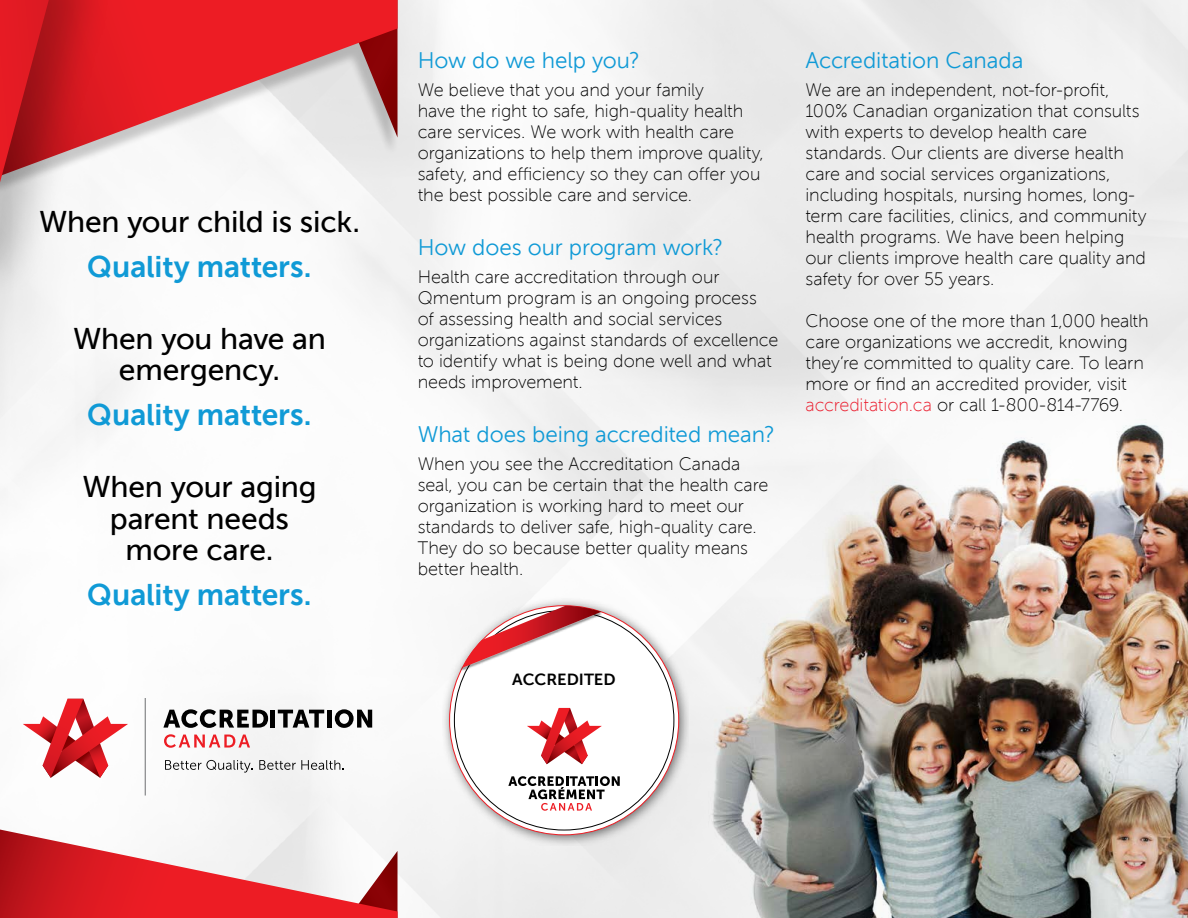
<style>
.page{position:relative;width:1188px;height:918px;background:#fff}
.page>*{position:absolute;margin:0;border:0;box-sizing:border-box;transform-origin:0 0}
.t1{font:30px/31.5px "Museo Sans 500";letter-spacing:-.005em;color:#000;text-align:center}
.t2{font:30px "Museo Sans 700";letter-spacing:-.005em;color:#109ad6}
.t3{font:22.5px "Museo Sans 300";letter-spacing:-.005em;color:#109ad6}
.t4{font:18px/21px "Museo Sans 100";letter-spacing:-.005em;color:#000}
.t5{font:16.2px "Museo Sans 700";color:#000}
.s1{color:#eb1c2d}
</style>
<div class="page">
<img style="left:0;top:0;width:1188px;height:918px">
<img style="left:703px;top:407px;width:485px;height:511px">
<img style="left:442px;top:597px;width:246px;height:249px">
<div style="left:450px;top:606px;width:229px;height:229px;background:#fff;border-radius:50%"></div>
<svg style="left:527px;top:708px;width:75px;height:56px"></svg>
<svg style="left:508px;top:776px;width:112px;height:35px"></svg>
<img style="left:442px;top:597px;width:182px;height:96px">
<svg style="left:462px;top:606px;width:139px;height:62px"></svg>
<svg style="left:0;top:830px;width:398px;height:88px"></svg>
<div style="left:0;top:0;width:398px;height:259px;background:#f9f9f9"></div>
<svg style="left:115px;top:0;width:283px;height:176px"></svg>
<div style="left:0;top:0;width:115px;height:301px;background:#000;opacity:.21"></div>
<svg style="left:0;top:0;width:49px;height:182px;background:#c3232a"></svg>
<svg style="left:23px;top:699px;width:105px;height:79px"></svg>
<svg style="left:163px;top:709px;width:105px;height:19px"></svg>
<hr style="left:271px;top:710px;width:4px;height:18px;background:#000">
<svg style="left:278px;top:710px;width:46px;height:18px"></svg>
<hr style="left:327px;top:710px;width:4px;height:18px;background:#000">
<svg style="left:335px;top:709px;width:37px;height:19px"></svg>
<svg style="left:164px;top:734px;width:86px;height:14px"></svg>
<svg style="left:165px;top:760px;width:88px;height:13px"></svg>
<svg style="left:259px;top:760px;width:85px;height:10px"></svg>
<hr style="left:145px;top:699px;width:1px;height:97px;background:#6d6e71">
<h1 class="t1" style="left:39px;top:206px;width:323px">When your child is sick.</h1>
<h1 class="t2" style="left:87px;top:250px;width:226px">Quality matters.</h1>
<h1 class="t1" style="left:73px;top:323px;width:254px">When you have an emergency.</h1>
<h1 class="t2" style="left:87px;top:398px;width:226px">Quality matters.</h1>
<h1 class="t1" style="left:82px;top:471px;width:236px">When your aging parent needs more care.</h1>
<h1 class="t2" style="left:87px;top:578px;width:226px">Quality matters.</h1>
<p class="t3" style="left:418px;top:49px;width:224px">How do we help you?</p>
<p class="t4" style="left:418px;top:80px;width:348px">We believe that you and your family<br>have the right to safe, high-quality health care services. We work with health care organizations to help them improve quality, safety, and efficiency so they can offer you the best possible care and service.</p>
<p class="t3" style="left:418px;top:235px;width:307px">How does our program work?</p>
<p class="t4" style="left:418px;top:266px;width:362px">Health care accreditation through our Qmentum program is an ongoing process<br>of assessing health and social services organizations against standards of excellence to identify what is being done well and what needs improvement.</p>
<p class="t3" style="left:418px;top:422px;width:359px">What does being accredited mean?</p>
<p class="t4" style="left:418px;top:453px;width:352px">When you see the Accreditation Canada seal, you can be certain that the health care organization is working hard to meet our standards to deliver safe, high-quality care.<br>They do so because better quality means better health.</p>
<p class="t3" style="left:806px;top:49px;width:219px">Accreditation Canada</p>
<p class="t4" style="left:806px;top:80px;width:343px">We are an independent, not-for-profit, 100% Canadian organization that consults with experts to develop health care standards. Our clients are diverse health care and social services organizations, including hospitals, nursing homes, long&shy;term care facilities, clinics, and community health programs. We have been helping our clients improve health care quality and safety for over 55 years.</p>
<p class="t4" style="left:806px;top:311px;width:345px">Choose one of the more than 1,000 health care organizations we accredit, knowing they’re committed to quality care. To learn more or find an accredited provider, visit <span class="s1">accreditation.ca</span> or call 1-800-814-7769.</p>
<p class="t5" style="left:512px;top:670px;width:105px">ACCREDITED</p>
</div>
